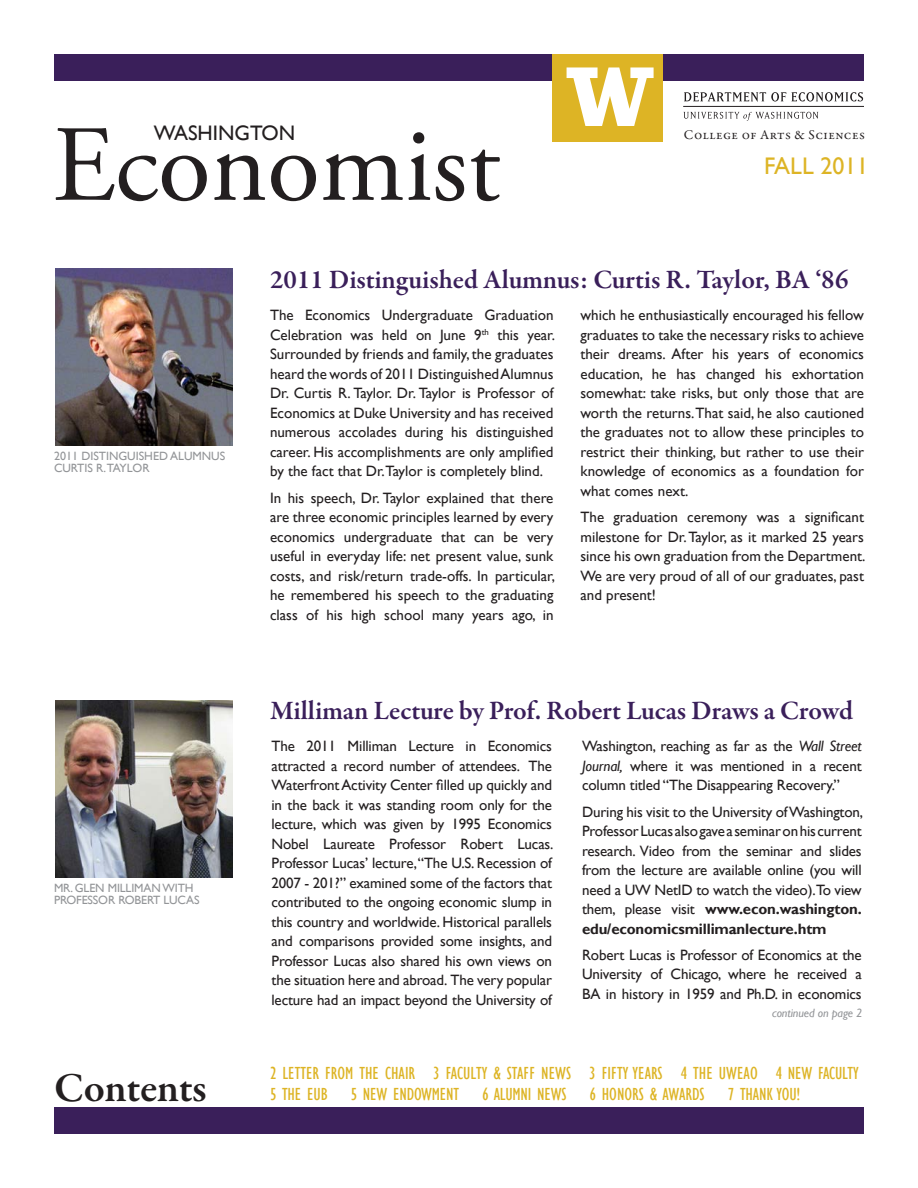
<style>
.page{position:relative;width:918px;height:1188px;background:#fff}
.page>*{position:absolute;margin:0;border:0;box-sizing:border-box;transform-origin:0 0}
.t1{font:108px "Adobe Garamond Pro";color:#231f20}
.t2{font:600 42px "Garamond Premr Pro";letter-spacing:-.01em;color:#231f20}
.t3{font:600 27px "Garamond Premr Pro";letter-spacing:-.005em;color:#3a1f5a}
.t4{font:24px "Gill Sans";color:#ddb425}
.t5{font:21px "Gill Sans";color:#231f20}
.t6{font:condensed 18px "Gill Sans";color:#ddb425}
.t7{font:15px/19.5px "Gill Sans";letter-spacing:-.01em;color:#231f20;text-align:justify}
.t8{font:13.5px "Garamond Premr Pro";letter-spacing:.035em;color:#231f20}
.t9{font:12px/12px "Gill Sans";color:#939598}
.t10{font:italic 12px "Gill Sans";letter-spacing:-.01em;color:#939598}
.s1{font-style:italic}
.s2{font-weight:700}
</style>
<div class="page">
<img style="left:56px;top:700px;width:176px;height:178px">
<img style="left:56px;top:269px;width:176px;height:177px">
<svg style="left:683px;top:112px;width:135px;height:8px"></svg>
<hr style="left:683px;top:106px;width:181px;height:1px;background:#231f20">
<svg style="left:684px;top:92px;width:179px;height:10px"></svg>
<div style="left:54px;top:54px;width:810px;height:27px;background:#3a1f5a"></div>
<div style="left:553px;top:54px;width:110px;height:87px;background:#ddb425"></div>
<svg style="left:567px;top:67px;width:87px;height:59px"></svg>
<div style="left:54px;top:1107px;width:810px;height:27px;background:#3a1f5a"></div>
<h3 class="t5" style="left:154px;top:121px;width:143px">washington</h3>
<h1 class="t1" style="left:52px;top:101px;width:450px">Economist</h1>
<p class="t8" style="left:684px;top:126px;width:183px">College of Arts &amp; Sciences</p>
<h3 class="t4" style="left:764px;top:152px;width:106px">Fall 2011</h3>
<p class="t9" style="left:54px;top:450px;width:173px">2011 Distinguished Alumnus<br>Curtis R.Taylor</p>
<p class="t9" style="left:54px;top:882px;width:141px">Mr. Glen Milliman with<br>Professor Robert Luc</p>
<p class="t9" style="left:186px;top:894px;width:15px">as</p>
<h2 class="t2" style="left:54px;top:1062px;width:154px">Contents</h2>
<h3 class="t3" style="left:270px;top:264px;width:580px">2011 Distinguished Alumnus: Curtis R. Taylor, BA ‘86</h3>
<p class="t7" style="left:270px;top:306px;width:287px">The Economics Undergraduate Graduation Celebration was held on June 9<sup>th</sup> this year.<br>Surrounded by friends and family, the graduates heard the words of 2011 Distinguished Alumnus Dr. Curtis R. Taylor. Dr. Taylor is Professor of Economics at Duke University and has received numerous accolades during his distinguished career. His accomplishments are only amplified by the fact that Dr.Taylor is completely blind.</p>
<p class="t7" style="left:270px;top:488px;width:286px">In his speech, Dr. Taylor explained that there are three economic principles learned by every economics undergraduate that can be very useful in everyday life: net present value, sunk costs, and risk/return trade-offs. In particular, he remembered his speech to the graduating class of his high school many years ago, in</p>
<p class="t7" style="left:581px;top:306px;width:285px">which he enthusiastically encouraged his fellow graduates to take the necessary risks to achieve their dreams. After his years of economics education, he has changed his exhortation somewhat: take risks, but only those that are worth the returns. That said, he also cautioned the graduates not to allow these principles to restrict their thinking, but rather to use their knowledge of economics as a foundation for what comes next.</p>
<p class="t7" style="left:581px;top:508px;width:287px">The graduation ceremony was a significant milestone for Dr. Taylor, as it marked 25 years since his own graduation from the Department.<br>We are very proud of all of our graduates, past and present!</p>
<h3 class="t3" style="left:270px;top:694px;width:585px">Milliman Lecture by Prof. Robert Lucas Draws a Crowd</h3>
<p class="t7" style="left:272px;top:737px;width:284px">The 2011 Milliman Lecture in Economics attracted a record number of attendees. The Waterfront Activity Center filled up quickly and in the back it was standing room only for the lecture, which was given by 1995 Economics Nobel Laureate Professor Robert Lucas.<br>Professor Lucas’ lecture,“The U.S. Recession of 2007 - 201?” examined some of the factors that contributed to the ongoing economic slump in this country and worldwide. Historical parallels and comparisons provided some insights, and Professor Lucas also shared his own views on the situation here and abroad. The very popular lecture had an impact beyond the University of</p>
<p class="t7" style="left:582px;top:737px;width:281px">Washington, reaching as far as the <span class="s1">Wall Street Journal,</span> where it was mentioned in a recent column titled “The Disappearing Recovery.”</p>
<p class="t7" style="left:582px;top:802px;width:283px">During his visit to the University of Washington, Professor Lucas also gave a seminar on his current research. Video from the seminar and slides from the lecture are available online (you will need a UW NetID to watch the video).To view them, please visit <span class="s2">www.econ.washington. edu/economicsmillimanlecture.htm</span></p>
<p class="t7" style="left:582px;top:945px;width:281px">Robert Lucas is Professor of Economics at the University of Chicago, where he received a BA in history in 1959 and Ph.D. in economics</p>
<p class="t10" style="left:772px;top:1005px;width:92px">continued on page 2</p>
<p class="t6" style="left:270px;top:1063px;width:458px">2 LETTER FROM THE CHAIR 3 FACULTY &amp; STAFF NEWS 3 FIFTY YEARS 4 THE UWEAO</p>
<p class="t6" style="left:776px;top:1063px;width:85px">4 NEW FACULTY</p>
<p class="t6" style="left:270px;top:1084px;width:59px">5 THE EUB</p>
<p class="t6" style="left:351px;top:1084px;width:110px">5 NEW ENDOWMENT</p>
<p class="t6" style="left:482px;top:1084px;width:85px">6 ALUMNI NEWS</p>
<p class="t6" style="left:590px;top:1084px;width:116px">6 HONORS &amp; AWARDS</p>
<p class="t6" style="left:728px;top:1084px;width:73px">7 THANK YOU!</p>
</div>
